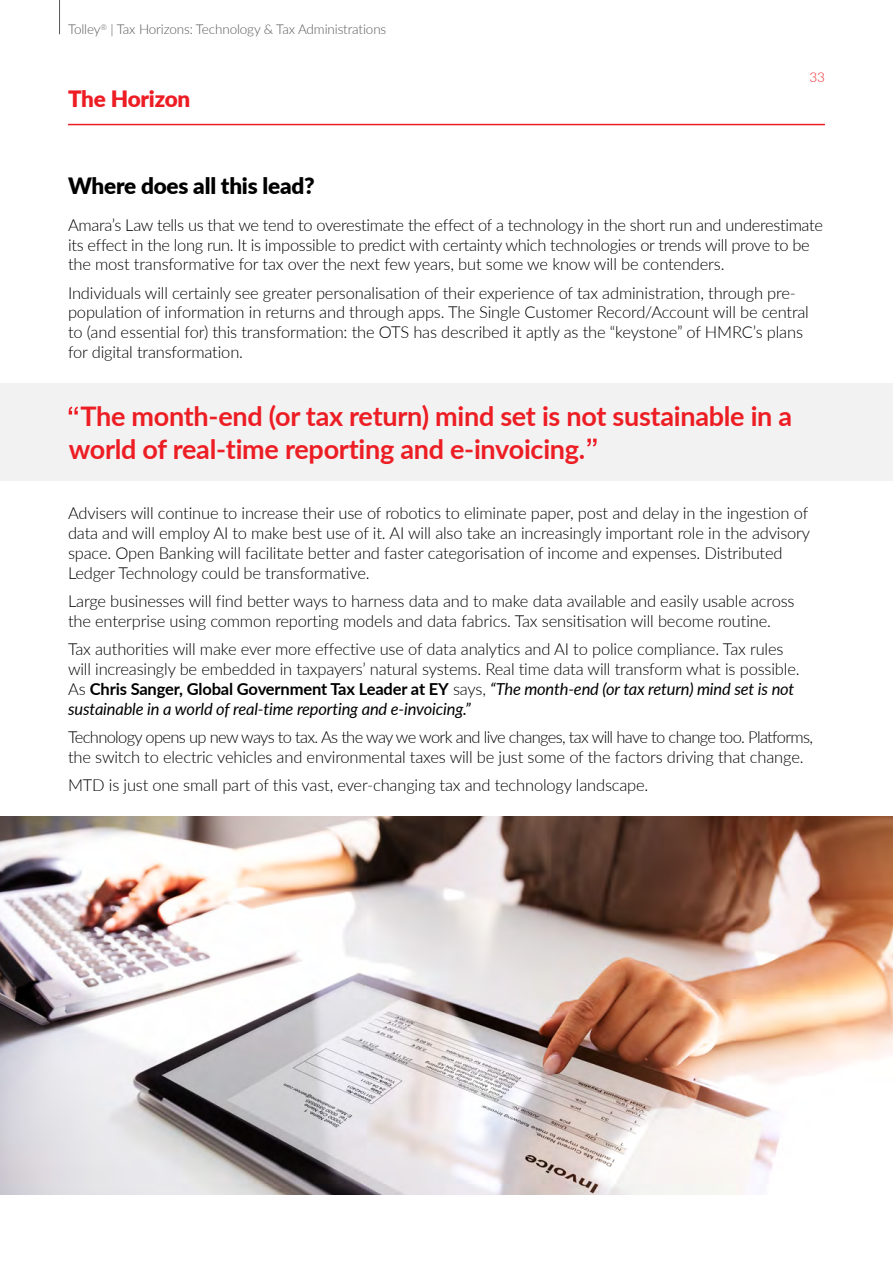
<style>
.page{position:relative;width:893px;height:1263px;background:#fff}
.page>*{position:absolute;margin:0;border:0;box-sizing:border-box;transform-origin:0 0}
.t1{font:700 27px/33px "Lato";letter-spacing:-.01em;color:#ed1d24}
.t2{font:900 22.5px "Lato";letter-spacing:-.01em;color:#000}
.H2_with_line{font:900 22.5px "Lato";letter-spacing:-.01em;color:#ed1d24}
.body{font:300 16.5px/19.8px "Lato";letter-spacing:-.01em;color:#000}
.t3{font:300 13.5px "Lato";letter-spacing:-.01em;color:#58595b}
.t4{font:300 13.5px "Lato";color:#ed1d24}
.s1{font-weight:700}
.s2{font-weight:400;font-style:italic}
</style>
<div class="page">
<hr style="left:59px;top:0;width:1px;height:34px;background:#58595b">
<hr style="left:68px;top:124px;width:757px;height:1px;background:#ed1d24">
<div style="left:0;top:383px;width:893px;height:98px;background:#f2f2f2"></div>
<svg style="left:69px;top:406px;width:9px;height:8px"></svg>
<svg style="left:587px;top:439px;width:10px;height:8px"></svg>
<img style="left:0;top:816px;width:893px;height:379px">
<p class="t3" style="left:68px;top:20px;width:320px">Tolley<sup>®</sup> | Tax Horizons: Technology &amp; Tax Administrations</p>
<p class="H2_with_line" style="left:68px;top:82px;width:124px">The Horizon</p>
<p class="t4" style="left:809px;top:67px;width:17px">33</p>
<h3 class="t2" style="left:68px;top:169px;width:248px">Where does all this lead?</h3>
<p class="body" style="left:68px;top:214px;width:756px">Amara’s Law tells us that we tend to overestimate the effect of a technology in the short run and underestimate its effect in the long run. It is impossible to predict with certainty which technologies or trends will prove to be the most transformative for tax over the next few years, but some we know will be contenders.</p>
<p class="body" style="left:68px;top:282px;width:742px">Individuals will certainly see greater personalisation of their experience of tax administration, through pre&shy;population of information in returns and through apps. The Single Customer Record/Account will be central to (and essential for) this transformation: the OTS has described it aptly as the “keystone” of HMRC’s plans for digital transformation.</p>
<h1 class="t1" style="left:69px;top:399px;width:725px;text-indent:12px">The month-end (or tax return) mind set is not sustainable in a world of real-time reporting and e-invoicing.</h1>
<p class="body" style="left:68px;top:503px;width:744px">Advisers will continue to increase their use of robotics to eliminate paper, post and delay in the ingestion of data and will employ AI to make best use of it. AI will also take an increasingly important role in the advisory space. Open Banking will facilitate better and faster categorisation of income and expenses. Distributed Ledger Technology could be transformative.</p>
<p class="body" style="left:68px;top:591px;width:728px">Large businesses will find better ways to harness data and to make data available and easily usable across the enterprise using common reporting models and data fabrics. Tax sensitisation will become routine.</p>
<p class="body" style="left:68px;top:639px;width:733px">Tax authorities will make ever more effective use of data analytics and AI to police compliance. Tax rules will increasingly be embedded in taxpayers’ natural systems. Real time data will transform what is possible.<br>As <span class="s1">Chris Sanger, Global Government Tax Leader at EY</span> says, <span class="s2">“The month-end (or tax return) mind set is not sustainable in a world of real-time reporting and e-invoicing.”</span></p>
<p class="body" style="left:68px;top:726px;width:747px">Technology opens up new ways to tax. As the way we work and live changes, tax will have to change too. Platforms, the switch to electric vehicles and environmental taxes will be just some of the factors driving that change.</p>
<p class="body" style="left:68px;top:774px;width:582px">MTD is just one small part of this vast, ever-changing tax and technology landscape.</p>
</div>
